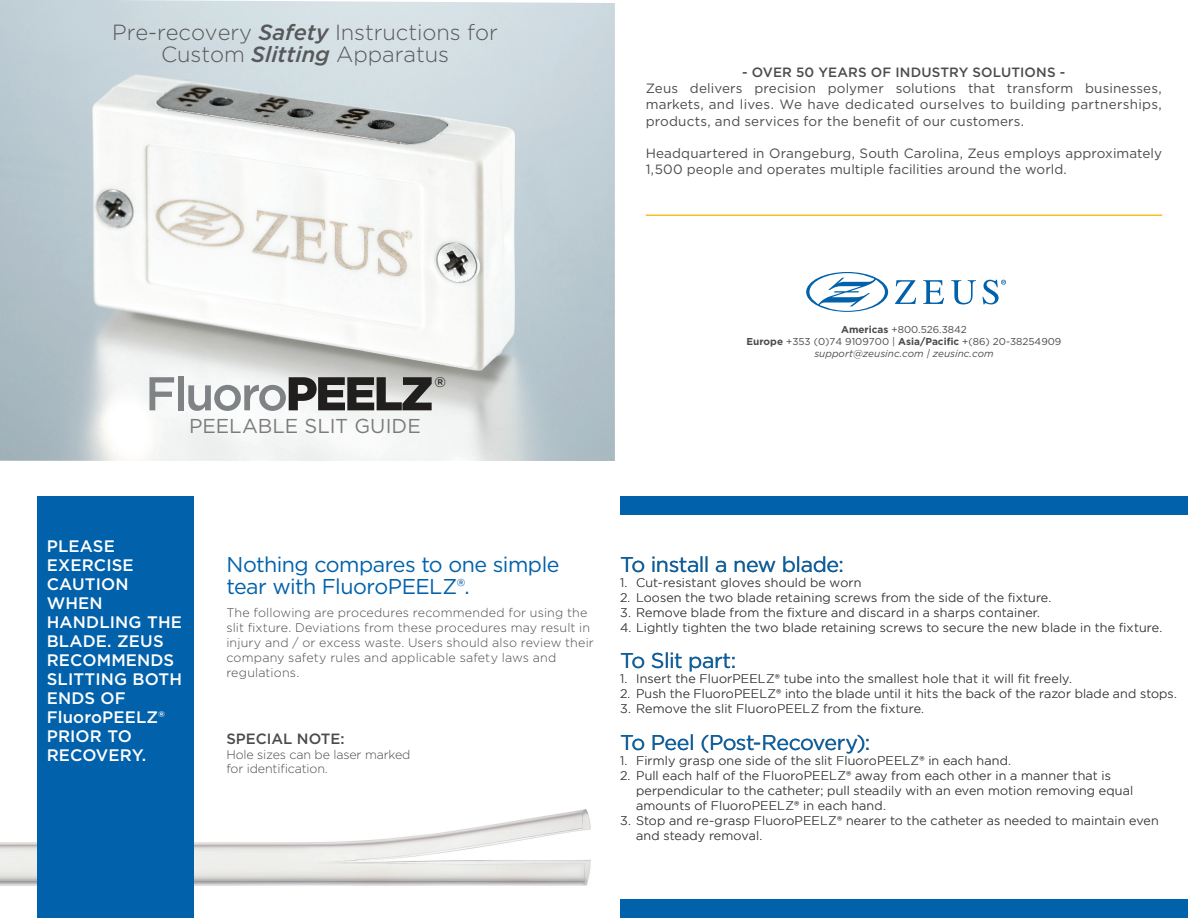
<style>
.page{position:relative;width:1188px;height:918px;background:#fff}
.page>*{position:absolute;margin:0;border:0;box-sizing:border-box;transform-origin:0 0}
.t1{font:300 21.9px/21.9px "Gotham";letter-spacing:-.005em;color:#57585a;text-align:center}
.t2{font:21.45px/21.5px "Gotham";letter-spacing:-.025em;color:#0161aa}
.t3{font:20.1px "Gotham";color:#7b7b79}
.t4{font:500 16.65px/19px "Gotham";letter-spacing:.01em;color:#fff}
.t5{font:500 14.85px "Gotham";color:#4a4b4b}
.t6{font:500 13.95px "Gotham";color:#231f20}
.t7{font:13.5px/16.2px "Gotham";letter-spacing:.01em;color:#4b4c4c;text-align:justify}
.t8{font:500 13.5px "Gotham";letter-spacing:.01em;color:#4b4c4c}
.t9{font:300 12.45px/15px "Gotham";letter-spacing:.01em;color:#4a4b4b}
.t10{font:300 12.45px/14.2px "Gotham";letter-spacing:-.015em;color:#4a4b4b}
.t11{font:10.05px/12px "Gotham";color:#4a4b4b;text-align:center}
.s1{font-weight:500;font-style:italic}
.s2{font-weight:700}
.s3{font-style:italic}
</style>
<div class="page">
<img style="left:0;top:809px;width:591px;height:77px">
<img style="left:0;top:0;width:615px;height:461px">
<div style="left:620px;top:496px;width:568px;height:19px;background:#0161aa"></div>
<div style="left:620px;top:899px;width:568px;height:19px;background:#0161aa"></div>
<div style="left:37px;top:496px;width:157px;height:422px;background:#0161aa"></div>
<svg style="left:149px;top:377px;width:25px;height:33px"></svg>
<div style="left:178px;top:376px;width:6px;height:34px;background:#808385"></div>
<svg style="left:188px;top:377px;width:244px;height:34px"></svg>
<hr style="left:646px;top:215px;width:516px;height:1px;background:#f4bb18">
<svg style="left:895px;top:280px;width:21px;height:24px"></svg>
<svg style="left:923px;top:280px;width:21px;height:24px"></svg>
<svg style="left:951px;top:280px;width:25px;height:24px"></svg>
<svg style="left:982px;top:280px;width:24px;height:24px"></svg>
<svg style="left:806px;top:272px;width:82px;height:40px"></svg>
<h1 class="t1" style="left:112px;top:21px;width:387px">Pre-recovery <span class="s1">Safety</span> Instructions for<br>Custom <span class="s1">Slitting</span> Apparatus</h1>
<p class="t8" style="left:742px;top:63px;width:325px">- OVER 50 YEARS OF INDUSTRY SOLUTIONS -</p>
<p class="t7" style="left:646px;top:80px;width:518px">Zeus delivers precision polymer solutions that transform businesses, markets, and lives. We have dedicated ourselves to building partnerships, products, and services for the benefit of our customers.</p>
<p class="t7" style="left:646px;top:145px;width:518px">Headquartered in Orangeburg, South Carolina, Zeus employs approximately<br>1,500 people and operates multiple facilities around the world.</p>
<h3 class="t3" style="left:189px;top:413px;width:233px">PEELABLE SLIT GUIDE</h3>
<p class="t6" style="left:434px;top:373px;width:13px">®</p>
<p class="t11" style="left:747px;top:323px;width:316px"><span class="s2">Americas</span> +800.526.3842<br><span class="s2">Europe</span> +353 (0)74 9109700 | <span class="s2">Asia/Pacific</span> +(86) 20-38254909 <span class="s3">support@zeusinc.com | zeusinc.com</span></p>
<h3 class="t4" style="left:47px;top:536px;width:137px">PLEASE<br>EXERCISE<br>CAUTION<br>WHEN<br>HANDLING THE<br>BLADE. ZEUS<br>RECOMMENDS<br>SLITTING BOTH<br>ENDS OF<br>FluoroPEELZ®<br>PRIOR TO<br>RECOVERY.</h3>
<h2 class="t2" style="left:226px;top:553px;width:335px">Nothing compares to one simple tear with FluoroPEELZ®.</h2>
<p class="t9" style="left:226px;top:605px;width:369px">The following are procedures recommended for using the slit fixture. Deviations from these procedures may result in injury and / or excess waste. Users should also review their company safety rules and applicable safety laws and regulations.</p>
<p class="t5" style="left:226px;top:729px;width:120px">SPECIAL NOTE:</p>
<p class="t10" style="left:226px;top:747px;width:186px">Hole sizes can be laser marked for identification.</p>
<h2 class="t2" style="left:620px;top:553px;width:225px">To install a new blade:</h2>
<p class="t9" style="left:620px;top:575px;width:243px">1. Cut-resistant gloves should be worn</p>
<p class="t9" style="left:620px;top:590px;width:433px">2. Loosen the two blade retaining screws from the side of the fixture.</p>
<p class="t9" style="left:620px;top:605px;width:422px">3. Remove blade from the fixture and discard in a sharps container.</p>
<p class="t9" style="left:620px;top:620px;width:544px">4. Lightly tighten the two blade retaining screws to secure the new blade in the fixture.</p>
<h2 class="t2" style="left:620px;top:650px;width:118px">To Slit part:</h2>
<p class="t9" style="left:620px;top:671px;width:454px">1. Insert the FluorPEELZ® tube into the smallest hole that it will fit freely.</p>
<p class="t9" style="left:620px;top:686px;width:558px">2. Push the FluoroPEELZ® into the blade until it hits the back of the razor blade and stops.</p>
<p class="t9" style="left:620px;top:701px;width:306px">3. Remove the slit FluoroPEELZ from the fixture.</p>
<h2 class="t2" style="left:620px;top:731px;width:252px">To Peel (Post-Recovery):</h2>
<p class="t9" style="left:620px;top:753px;width:393px">1. Firmly grasp one side of the slit FluoroPEELZ® in each hand.</p>
<p class="t9" style="left:636px;top:768px;width:499px;text-indent:-16px">2. Pull each half of the FluoroPEELZ® away from each other in a manner that is perpendicular to the catheter; pull steadily with an even motion removing equal amounts of FluoroPEELZ® in each hand.</p>
<p class="t9" style="left:636px;top:813px;width:524px;text-indent:-16px">3. Stop and re-grasp FluoroPEELZ® nearer to the catheter as needed to maintain even and steady removal.</p>
</div>
